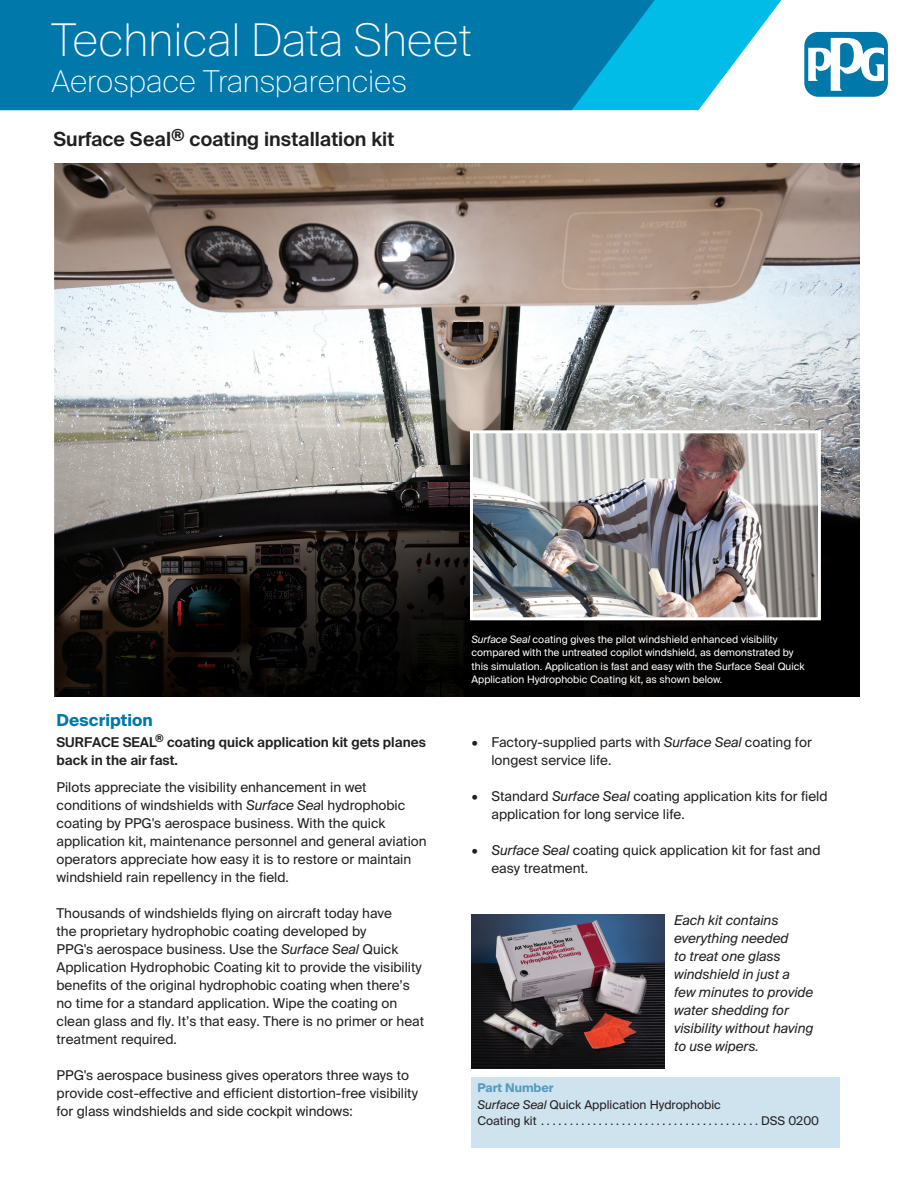
<style>
.page{position:relative;width:916px;height:1187px;background:#fff}
.page>*{position:absolute;margin:0;border:0;box-sizing:border-box;transform-origin:0 0}
.t1{font:100 45px "Suisse Intl";color:#fff}
.t2{font:100 30px "Suisse Intl";color:#fff}
.t3{font:600 19.5px "Suisse Intl";color:#231f20}
.t4{font:700 16.5px "Suisse Intl";color:#0078aa}
.t5{font:13.5px/18px "Suisse Intl";color:#231f20}
.t6{font:italic 13.5px/18px "Suisse Intl";color:#231f20}
.t7{font:600 13.5px/18px "Suisse Intl";color:#231f20}
.t8{font:12px/16.5px "Suisse Intl";color:#231f20}
.t9{font:10.2px/13.5px "Suisse Intl";color:#fff}
.s1{font-style:italic}
.s2{font-weight:700;color:#529cbe}
</style>
<div class="page">
<svg style="left:663px;top:0;width:119px;height:110px;fill:#02bce8"></svg>
<div style="left:804px;top:32px;width:84px;height:65px;background:#0078aa;border-radius:14px"></div>
<svg style="left:808px;top:36px;width:76px;height:55px"></svg>
<svg style="left:0;top:0;width:663px;height:110px;background:#007cae"></svg>
<img style="left:55px;top:163px;width:804px;height:532px">
<img style="left:474px;top:434px;width:343px;height:182px">
<div style="left:470px;top:430px;width:351px;height:190px;border:3px solid #fff"></div>
<img style="left:471px;top:914px;width:194px;height:153px">
<div style="left:471px;top:1076px;width:369px;height:70px;background:#cee3ee"></div>
<h1 class="t1" style="left:51px;top:14px;width:422px">Technical Data Sheet</h1>
<h2 class="t2" style="left:51px;top:64px;width:357px">Aerospace Transparencies</h2>
<h3 class="t3" style="left:54px;top:128px;width:342px">Surface Seal<sup>®</sup> coating installation kit</h3>
<p class="t4" style="left:57px;top:710px;width:98px">Description</p>
<p class="t7" style="left:57px;top:732px;width:371px">SURFACE SEAL<sup>®</sup> coating quick application kit gets planes back in the air fast.</p>
<p class="t5" style="left:57px;top:777px;width:372px">Pilots appreciate the visibility enhancement in wet conditions of windshields with <span class="s1">Surface Sea</span>l hydrophobic coating by PPG's aerospace business. With the quick application kit, maintenance personnel and general aviation operators appreciate how easy it is to restore or maintain windshield rain repellency in the field.</p>
<p class="t5" style="left:57px;top:903px;width:369px">Thousands of windshields flying on aircraft today have<br>the proprietary hydrophobic coating developed by<br>PPG's aerospace business. Use the <span class="s1">Surface Seal</span> Quick Application Hydrophobic Coating kit to provide the visibility benefits of the original hydrophobic coating when there’s no time for a standard application. Wipe the coating on clean glass and fly. It’s that easy. There is no primer or heat treatment required.</p>
<p class="t5" style="left:57px;top:1065px;width:363px">PPG's aerospace business gives operators three ways to provide cost-effective and efficient distortion-free visibility for glass windshields and side cockpit windows:</p>
<p class="t9" style="left:471px;top:632px;width:335px"><span class="s1">Surface Seal</span> coating gives the pilot windshield enhanced visibility compared with the untreated copilot windshield, as demonstrated by this simulation. Application is fast and easy with the Surface Seal Quick Application Hydrophobic Coating kit, as shown below.</p>
<p class="t5" style="left:491px;top:732px;width:322px;text-indent:-19px">• Factory-supplied parts with <span class="s1">Surface Seal</span> coating for longest service life.</p>
<p class="t5" style="left:491px;top:786px;width:338px;text-indent:-19px">• Standard <span class="s1">Surface Seal</span> coating application kits for field application for long service life.</p>
<p class="t5" style="left:491px;top:840px;width:331px;text-indent:-19px">• <span class="s1">Surface Seal</span> coating quick application kit for fast and easy treatment.</p>
<p class="t6" style="left:674px;top:910px;width:141px">Each kit contains everything needed<br>to treat one glass windshield in just a few minutes to provide water shedding for visibility without having to use wipers.</p>
<p class="t8" style="left:477px;top:1079px;width:343px"><span class="s2">Part Number<br></span><span class="s1">Surface Seal</span> Quick Application Hydrophobic<br>Coating kit . . . . . . . . . . . . . . . . . . . . . . . . . . . . . . . . . . . . . . DSS 0200</p>
</div>
